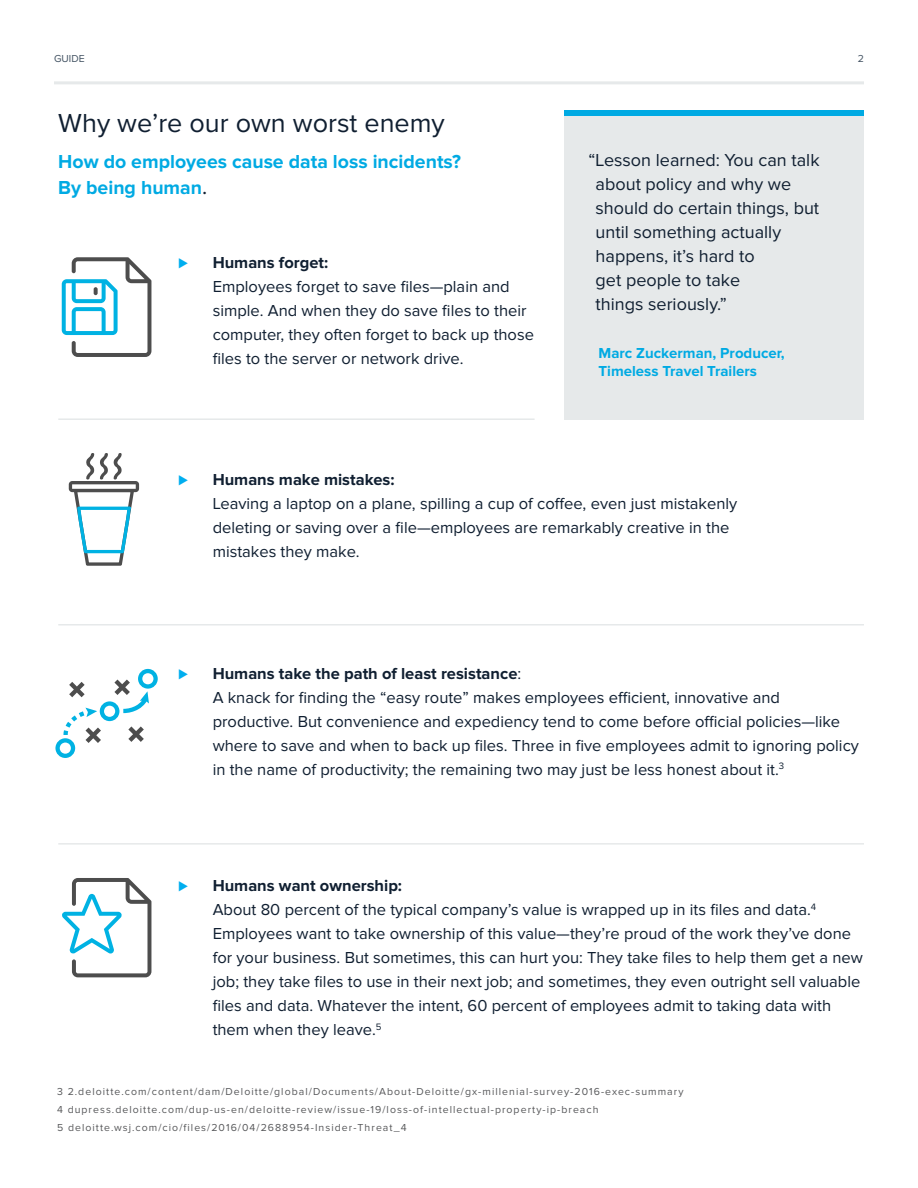
<style>
.page{position:relative;width:918px;height:1188px;background:#fff}
.page>*{position:absolute;margin:0;border:0;box-sizing:border-box;transform-origin:0 0}
.Body_Copy{font:27px "Proxima Nova";color:#101f31}
.BODY_COPY__9_15{font:700 19.5px/25.5px "Proxima Nova";color:#00aae3}
.BODY_COPY__9_15-2{font:18px/24px "Proxima Nova";color:#101f31}
.BODY_COPY__9_15-3{font:16.5px/24px "Proxima Nova";color:#101f31}
.BODY_COPY__9_15-4{font:16.5px "Proxima Nova";color:#00aeef}
.BODY_COPY__9_15-5{font:700 15px/18px "Proxima Nova";color:#00aae3}
.Sources{font:10.5px "Proxima Nova";letter-spacing:.1em;color:#57585a}
.t1{font:10.5px "Proxima Nova";color:#435363}
.s1{font-weight:400;font-size:22.5px;color:#101f31}
.s2{font-weight:700}
</style>
<div class="page">
<hr style="left:54px;top:81px;width:810px;height:3px;background:#e6e9ea">
<div style="left:565px;top:110px;width:299px;height:310px;background:#e6e9ea"></div>
<svg style="left:62px;top:257px;width:89px;height:100px"></svg>
<svg style="left:69px;top:453px;width:70px;height:113px"></svg>
<svg style="left:55px;top:669px;width:103px;height:89px"></svg>
<svg style="left:62px;top:878px;width:89px;height:99px"></svg>
<hr style="left:58px;top:418px;width:477px;height:2px;background:#e6e9ea">
<hr style="left:58px;top:624px;width:806px;height:2px;background:#e6e9ea">
<hr style="left:58px;top:843px;width:806px;height:2px;background:#e6e9ea">
<div style="left:565px;top:110px;width:299px;height:5px;background:#00aae3"></div>
<p class="t1" style="left:54px;top:54px;width:32px">GUIDE</p>
<p class="t1" style="left:858px;top:54px;width:8px">2</p>
<p class="Body_Copy" style="left:58px;top:111px;width:388px">Why we’re our own worst enemy</p>
<p class="BODY_COPY__9_15" style="left:58px;top:149px;width:404px">How do employees cause data loss incidents?<br>By being human<span class="s1">.</span></p>
<p class="BODY_COPY__9_15-2" style="left:596px;top:149px;width:226px;text-indent:-7px">“Lesson learned: You can talk about policy and why we should do certain things, but until something actually happens, it’s hard to<br>get people to take<br>things seriously.”</p>
<p class="BODY_COPY__9_15-5" style="left:599px;top:345px;width:188px">Marc Zuckerman, Producer,<br>Timeless Travel Trailers</p>
<p class="BODY_COPY__9_15-4" style="left:178px;top:255px;width:11px">⊲</p>
<p class="BODY_COPY__9_15-3" style="left:213px;top:251px;width:323px"><span class="s2">Humans forget:<br></span>Employees forget to save files—plain and simple. And when they do save files to their computer, they often forget to back up those files to the server or network drive.</p>
<p class="BODY_COPY__9_15-4" style="left:178px;top:472px;width:11px">⊲</p>
<p class="BODY_COPY__9_15-3" style="left:213px;top:468px;width:526px"><span class="s2">Humans make mistakes:<br></span>Leaving a laptop on a plane, spilling a cup of coffee, even just mistakenly deleting or saving over a file—employees are remarkably creative in the mistakes they make.</p>
<p class="BODY_COPY__9_15-4" style="left:178px;top:666px;width:11px">⊲</p>
<p class="BODY_COPY__9_15-3" style="left:213px;top:662px;width:648px"><span class="s2">Humans take the path of least resistance</span>:<br>A knack for finding the “easy route” makes employees efficient, innovative and productive. But convenience and expediency tend to come before official policies—like where to save and when to back up files. Three in five employees admit to ignoring policy in the name of productivity; the remaining two may just be less honest about it.<sup>3</sup></p>
<p class="BODY_COPY__9_15-4" style="left:178px;top:878px;width:11px">⊲</p>
<p class="BODY_COPY__9_15-3" style="left:213px;top:874px;width:652px"><span class="s2">Humans want ownership:<br></span>About 80 percent of the typical company’s value is wrapped up in its files and data.<sup>4<br></sup>Employees want to take ownership of this value—they’re proud of the work they’ve done for your business. But sometimes, this can hurt you: They take files to help them get a new job; they take files to use in their next job; and sometimes, they even outright sell valuable files and data. Whatever the intent, 60 percent of employees admit to taking data with them when they leave.<sup>5</sup></p>
<p class="Sources" style="left:57px;top:1087px;width:628px">3 2.deloitte.com/content/dam/Deloitte/global/Documents/About-Deloitte/gx-millenial-survey-2016-exec-summary</p>
<p class="Sources" style="left:57px;top:1105px;width:543px">4 dupress.deloitte.com/dup-us-en/deloitte-review/issue-19/loss-of-intellectual-property-ip-breach</p>
<p class="Sources" style="left:57px;top:1123px;width:351px">5 deloitte.wsj.com/cio/files/2016/04/2688954-Insider-Threat_4</p>
</div>
